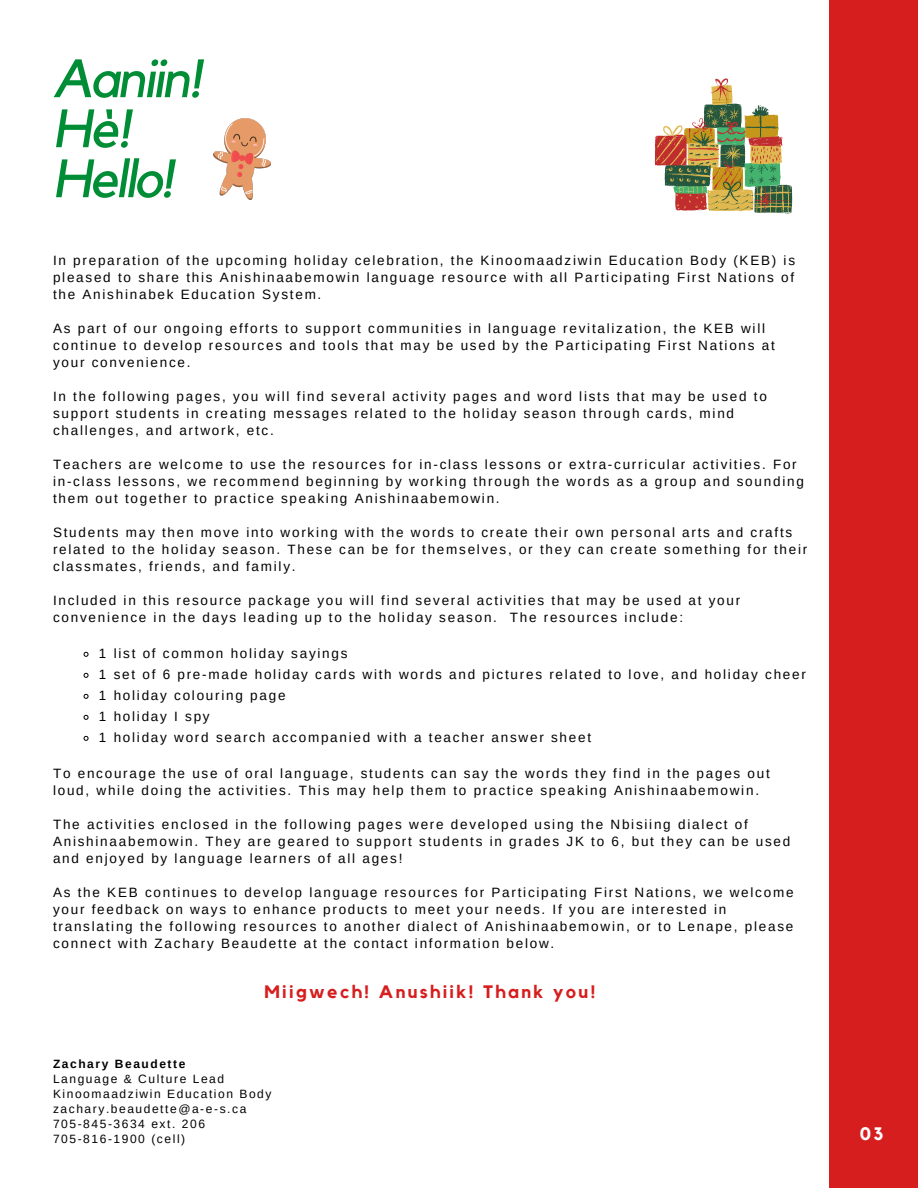
<style>
.page{position:relative;width:918px;height:1188px;background:#fff}
.page>*{position:absolute;margin:0;border:0;box-sizing:border-box;transform-origin:0 0}
.t1{font:italic 53.4px "Kollektif";letter-spacing:-.04em;color:#008d36}
.t2{font:700 18px "Kollektif";letter-spacing:.13em;color:#d61e1e}
.t3{font:700 18px "Kollektif";color:#fff}
.t4{font:13.5px/17px "Arimo";letter-spacing:.13em;color:#000}
.t5{font:12px "Arimo";letter-spacing:.13em;color:#000}
.t6{font:700 12px "Arimo";letter-spacing:.13em;color:#000}
</style>
<div class="page">
<div style="left:829px;top:0;width:89px;height:1188px;background:#d61e1e"></div>
<svg style="left:83px;top:651px;width:6px;height:6px"></svg>
<svg style="left:83px;top:672px;width:6px;height:6px"></svg>
<svg style="left:83px;top:693px;width:6px;height:6px"></svg>
<svg style="left:83px;top:714px;width:6px;height:6px"></svg>
<svg style="left:83px;top:735px;width:6px;height:6px"></svg>
<svg style="left:655px;top:78px;width:137px;height:135px"></svg>
<img style="left:214px;top:118px;width:57px;height:81px">
<p class="t1" style="left:53px;top:54px;width:150px">Aaniin!</p>
<p class="t1" style="left:53px;top:104px;width:79px">Hè!</p>
<p class="t1" style="left:53px;top:154px;width:122px">Hello!</p>
<p class="t4" style="left:53px;top:252px;width:744px;text-align:justify">In preparation of the upcoming holiday celebration, the Kinoomaadziwin Education Body (KEB) is pleased to share this Anishinaabemowin language resource with all Participating First Nations of the Anishinabek Education System.</p>
<p class="t4" style="left:53px;top:320px;width:723px">As part of our ongoing efforts to support communities in language revitalization, the KEB will continue to develop resources and tools that may be used by the Participating First Nations at your convenience.</p>
<p class="t4" style="left:53px;top:388px;width:715px">In the following pages, you will find several activity pages and word lists that may be used to support students in creating messages related to the holiday season through cards, mind challenges, and artwork, etc.</p>
<p class="t4" style="left:53px;top:456px;width:752px">Teachers are welcome to use the resources for in-class lessons or extra-curricular activities. For in-class lessons, we recommend beginning by working through the words as a group and sounding them out together to practice speaking Anishinaabemowin.</p>
<p class="t4" style="left:53px;top:524px;width:756px">Students may then move into working with the words to create their own personal arts and crafts related to the holiday season. These can be for themselves, or they can create something for their classmates, friends, and family.</p>
<p class="t4" style="left:53px;top:592px;width:689px">Included in this resource package you will find several activities that may be used at your convenience in the days leading up to the holiday season. The resources include:</p>
<p class="t4" style="left:99px;top:645px;width:250px">1 list of common holiday sayings</p>
<p class="t4" style="left:99px;top:666px;width:709px">1 set of 6 pre-made holiday cards with words and pictures related to love, and holiday cheer</p>
<p class="t4" style="left:99px;top:687px;width:188px">1 holiday colouring page</p>
<p class="t4" style="left:99px;top:708px;width:112px">1 holiday I spy</p>
<p class="t4" style="left:99px;top:729px;width:494px">1 holiday word search accompanied with a teacher answer sheet</p>
<p class="t4" style="left:53px;top:765px;width:718px">To encourage the use of oral language, students can say the words they find in the pages out loud, while doing the activities. This may help them to practice speaking Anishinaabemowin.</p>
<p class="t4" style="left:53px;top:816px;width:739px">The activities enclosed in the following pages were developed using the Nbisiing dialect of<br>Anishinaabemowin. They are geared to support students in grades JK to 6, but they can be used and enjoyed by language learners of all ages!</p>
<p class="t4" style="left:53px;top:884px;width:742px">As the KEB continues to develop language resources for Participating First Nations, we welcome your feedback on ways to enhance products to meet your needs. If you are interested in translating the following resources to another dialect of Anishinaabemowin, or to Lenape, please connect with Zachary Beaudette at the contact information below.</p>
<p class="t2" style="left:264px;top:984px;width:333px">Miigwech! Anushiik! Thank you!</p>
<p class="t6" style="left:53px;top:1057px;width:134px">Zachary Beaudette</p>
<p class="t5" style="left:53px;top:1072px;width:173px">Language &amp; Culture Lead</p>
<p class="t5" style="left:53px;top:1087px;width:220px">Kinoomaadziwin Education Body</p>
<p class="t5" style="left:53px;top:1102px;width:195px">zachary.beaudette@a-e-s.ca</p>
<p class="t5" style="left:53px;top:1117px;width:154px">705-845-3634 ext. 206</p>
<p class="t5" style="left:53px;top:1132px;width:134px">705-816-1900 (cell)</p>
<p class="t3" style="left:860px;top:1126px;width:25px">03</p>
</div>
